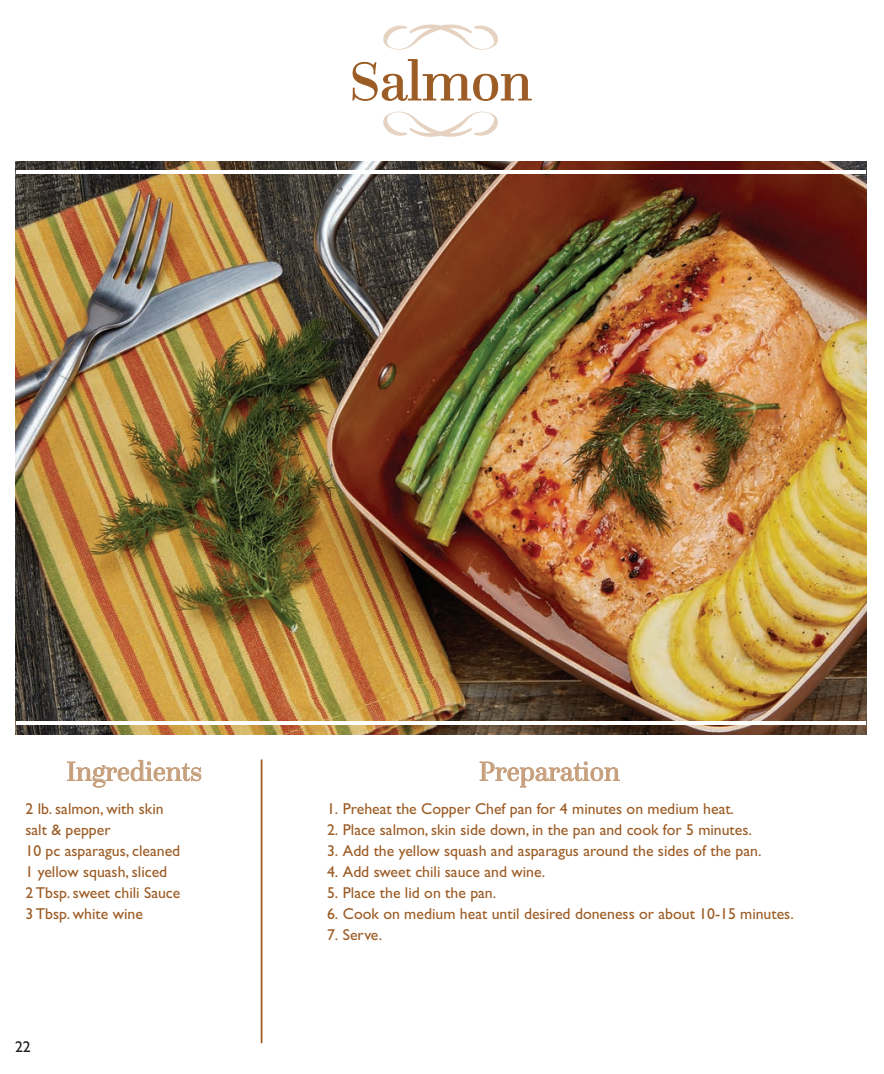
<style>
.page{position:relative;width:884px;height:1074px;background:#fff}
.page>*{position:absolute;margin:0;border:0;box-sizing:border-box;transform-origin:0 0}
.t1{font:56.18px "Questa Grande";color:#9c5c25}
.t2{font:28px "Questa Grande";color:#c69e7a}
.t3{font:15.75px/21px "Gill Sans Std";color:#9c5c25}
.t4{font:15.75px "Gill Sans Std";color:#231f20}
</style>
<div class="page">
<img style="left:15px;top:162px;width:850px;height:572px">
<hr style="left:16px;top:170px;width:849px;height:4px;background:#fff">
<hr style="left:16px;top:721px;width:849px;height:3px;background:#fff">
<svg style="left:383px;top:112px;width:115px;height:25px"></svg>
<svg style="left:383px;top:24px;width:115px;height:26px"></svg>
<svg style="left:352px;top:59px;width:180px;height:42px"></svg>
<svg style="left:67px;top:760px;width:134px;height:27px"></svg>
<hr style="left:261px;top:759px;width:1px;height:284px;background:#9c5c25">
<svg style="left:479px;top:761px;width:140px;height:26px"></svg>
<h1 class="t1" style="left:349px;top:48px;width:184px">Salmon</h1>
<h2 class="t2" style="left:66px;top:754px;width:137px">Ingredients</h2>
<h2 class="t2" style="left:479px;top:754px;width:142px">Preparation</h2>
<p class="t3" style="left:25px;top:798px;width:156px">2 lb. salmon, with skin salt &amp; pepper<br>10 pc asparagus, cleaned<br>1 yellow squash, sliced<br>2 Tbsp. sweet chili Sauce<br>3 Tbsp. white wine</p>
<p class="t3" style="left:327px;top:798px;width:408px">1. Preheat the Copper Chef pan for 4 minutes on medium heat.</p>
<p class="t3" style="left:327px;top:819px;width:426px">2. Place salmon, skin side down, in the pan and cook for 5 minutes.</p>
<p class="t3" style="left:327px;top:840px;width:436px">3. Add the yellow squash and asparagus around the sides of the pan.</p>
<p class="t3" style="left:327px;top:861px;width:220px">4. Add sweet chili sauce and wine.</p>
<p class="t3" style="left:327px;top:882px;width:171px">5. Place the lid on the pan.</p>
<p class="t3" style="left:327px;top:903px;width:468px">6. Cook on medium heat until desired doneness or about 10-15 minutes.</p>
<p class="t3" style="left:327px;top:924px;width:57px">7. Serve.</p>
<p class="t4" style="left:15px;top:1037px;width:17px">22</p>
</div>
